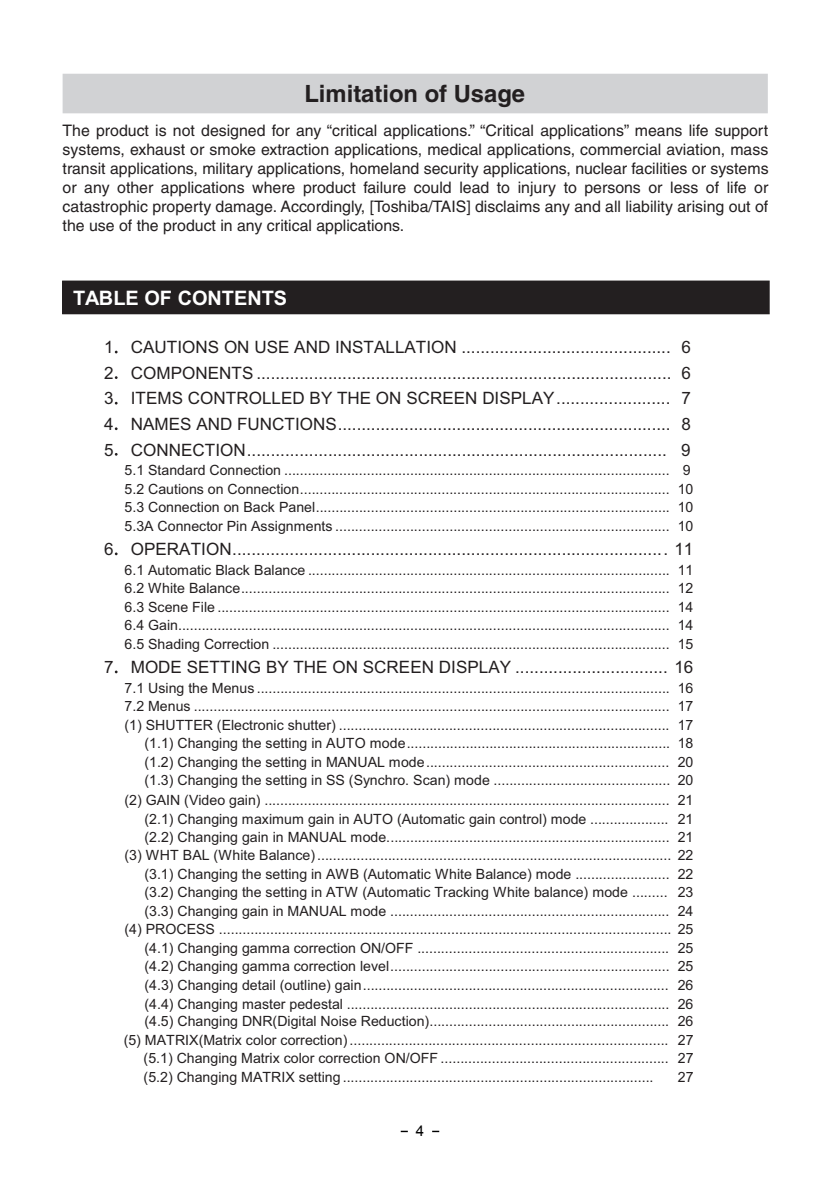
<style>
.page{position:relative;width:840px;height:1191px;background:#fff}
.page>*{position:absolute;margin:0;border:0;box-sizing:border-box;transform-origin:0 0}
.t1{font:700 23.8px "Helvetica";color:#231f20}
.t2{font:700 20px "Arial";color:#fff}
.t3{font:17px/25.6px "Arial";color:#231f20;text-align:justify}
.t4{font:15.8px/19px "Helvetica";color:#231f20;text-align:justify}
.t5{font:15px "Arial";color:#000}
.t6{font:14.2px/18.4px "Arial";color:#231f20;text-align:justify}
</style>
<div class="page">
<svg style="left:400px;top:1130px;width:7px;height:2px"></svg>
<svg style="left:432px;top:1130px;width:7px;height:2px"></svg>
<div style="left:63px;top:281px;width:705px;height:33px;background:#231f20"></div>
<div style="left:63px;top:74px;width:704px;height:39px;background:#d1d2d4"></div>
<h1 class="t1" style="left:304px;top:85px;width:222px">Limitation of Usage</h1>
<p class="t4" style="left:63px;top:123px;width:707px">The product is not designed for any “critical applications.” “Critical applications” means life support systems, exhaust or smoke extraction applications, medical applications, commercial aviation, mass transit applications, military applications, homeland security applications, nuclear facilities or systems or any other applications where product failure could lead to injury to persons or less of life or catastrophic property damage. Accordingly, [Toshiba/TAIS] disclaims any and all liability arising out of the use of the product in any critical applications.</p>
<h2 class="t2" style="left:73px;top:290px;width:215px">TABLE OF CONTENTS</h2>
<p class="t3" style="left:104px;top:336px;width:568px">1 CAUTIONS ON USE AND INSTALLATION ............................................<br>2 COMPONENTS .......................................................................................<br>3 ITEMS CONTROLLED BY THE ON SCREEN DISPLAY........................<br>4 NAMES AND FUNCTIONS......................................................................<br>5 CONNECTION........................................................................................</p>
<p class="t6" style="left:124px;top:462px;width:546px">5.1 Standard Connection ..................................................................................................<br>5.2 Cautions on Connection..............................................................................................<br>5.3 Connection on Back Panel..........................................................................................<br>5.3A Connector Pin Assignments .....................................................................................</p>
<p class="t3" style="left:104px;top:538px;width:590px">6 OPERATION........................................................................................... 11</p>
<p class="t6" style="left:124px;top:562px;width:546px">6.1 Automatic Black Balance ............................................................................................<br>6.2 White Balance.............................................................................................................<br>6.3 Scene File ...................................................................................................................<br>6.4 Gain.............................................................................................................................<br>6.5 Shading Correction .....................................................................................................</p>
<p class="t3" style="left:104px;top:656px;width:590px">7 MODE SETTING BY THE ON SCREEN DISPLAY ................................ 16</p>
<p class="t6" style="left:124px;top:680px;width:546px">7.1 Using the Menus .........................................................................................................</p>
<p class="t6" style="left:124px;top:698px;width:546px">7.2 Menus .........................................................................................................................</p>
<p class="t6" style="left:124px;top:717px;width:546px">(1) SHUTTER (Electronic shutter) ....................................................................................</p>
<p class="t6" style="left:144px;top:735px;width:527px">(1.1) Changing the setting in AUTO mode...................................................................</p>
<p class="t6" style="left:144px;top:754px;width:526px">(1.2) Changing the setting in MANUAL mode..............................................................</p>
<p class="t6" style="left:144px;top:772px;width:527px">(1.3) Changing the setting in SS (Synchro. Scan) mode .............................................</p>
<p class="t6" style="left:124px;top:792px;width:546px">(2) GAIN (Video gain) .......................................................................................................</p>
<p class="t6" style="left:144px;top:810px;width:525px">(2.1) Changing maximum gain in AUTO (Automatic gain control) mode ....................</p>
<p class="t6" style="left:144px;top:829px;width:526px">(2.2) Changing gain in MANUAL mode........................................................................</p>
<p class="t6" style="left:124px;top:847px;width:548px">(3) WHT BAL (White Balance)..........................................................................................</p>
<p class="t6" style="left:144px;top:866px;width:526px">(3.1) Changing the setting in AWB (Automatic White Balance) mode ........................</p>
<p class="t6" style="left:144px;top:884px;width:524px">(3.2) Changing the setting in ATW (Automatic Tracking White balance) mode .........</p>
<p class="t6" style="left:144px;top:903px;width:526px">(3.3) Changing gain in MANUAL mode .......................................................................</p>
<p class="t6" style="left:124px;top:921px;width:570px">(4) PROCESS ................................................................................................................... 25</p>
<p class="t6" style="left:144px;top:940px;width:526px">(4.1) Changing gamma correction ON/OFF ................................................................</p>
<p class="t6" style="left:144px;top:958px;width:526px">(4.2) Changing gamma correction level.......................................................................</p>
<p class="t6" style="left:144px;top:977px;width:525px">(4.3) Changing detail (outline) gain..............................................................................</p>
<p class="t6" style="left:144px;top:996px;width:526px">(4.4) Changing master pedestal ..................................................................................</p>
<p class="t6" style="left:144px;top:1013px;width:526px">(4.5) Changing DNR(Digital Noise Reduction).............................................................</p>
<p class="t3" style="left:680px;top:336px;width:11px">6<br>6<br>7<br>8<br>9</p>
<p class="t6" style="left:677px;top:462px;width:17px;text-align:center">9<br>10<br>10<br>10</p>
<p class="t6" style="left:677px;top:562px;width:17px">11<br>12<br>14<br>14<br>15</p>
<p class="t6" style="left:677px;top:680px;width:17px">16<br>17<br>17<br>18<br>20<br>20<br>21<br>21<br>21<br>22<br>22<br>23<br>24</p>
<p class="t6" style="left:677px;top:940px;width:17px">25<br>25<br>26<br>26<br>26</p>
<p class="t6" style="left:143px;top:1032px;width:526px;text-indent:-20px">(5) MATRIX(Matrix color correction) ................................................................................. (5.1) Changing Matrix color correction ON/OFF .......................................................... (5.2) Changing MATRIX setting ...............................................................................</p>
<p class="t6" style="left:677px;top:1032px;width:17px">27<br>27<br>27</p>
<p class="t5" style="left:415px;top:1122px;width:10px">4</p>
</div>
